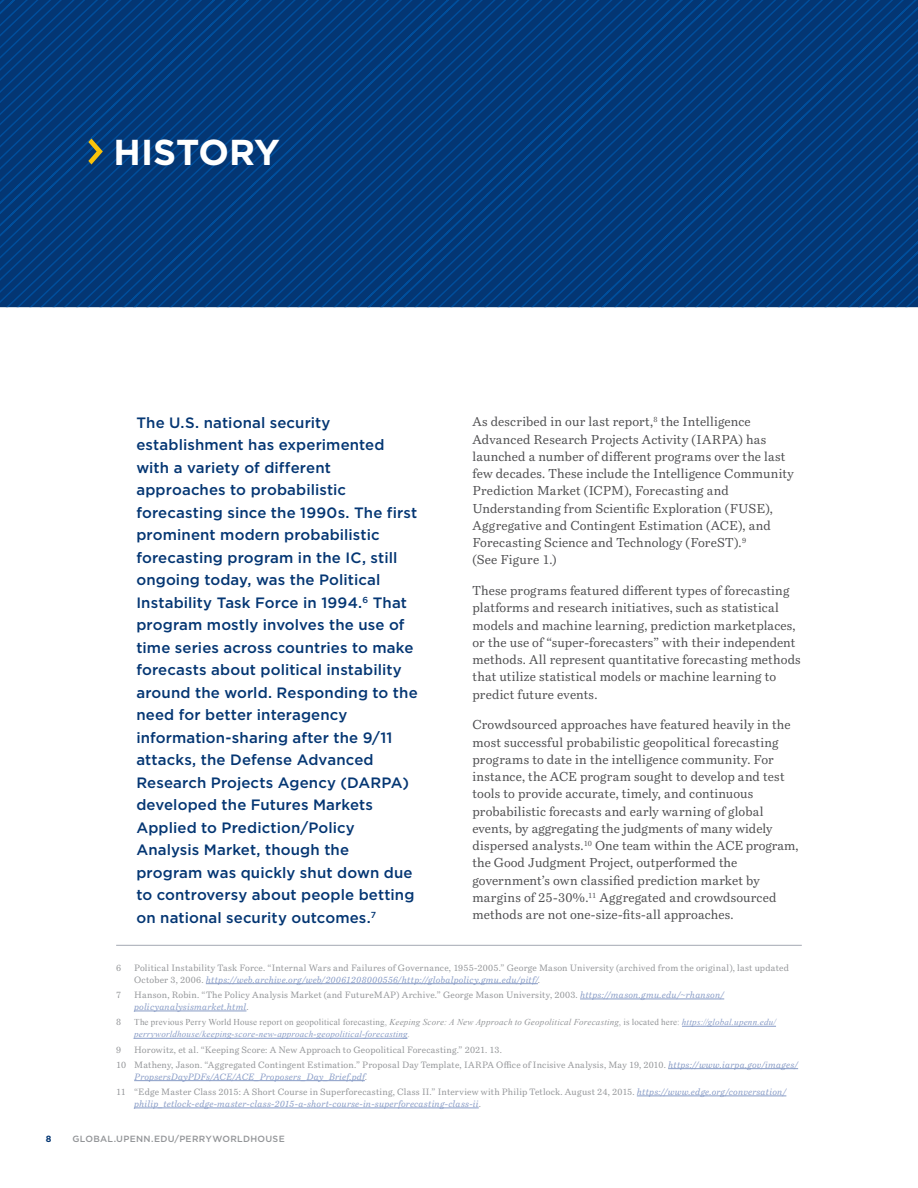
<style>
.page{position:relative;width:918px;height:1188px;background:#fff}
.page>*{position:absolute;margin:0;border:0;box-sizing:border-box;transform-origin:0 0}
.H2_Main_Heading_Styl{font:700 36px "Gotham";letter-spacing:-.005em;color:#fff}
.Intro{font:500 15px/22.5px "Gotham";letter-spacing:.01em;color:#043673}
.Body{font:12.75px/17.2px "Bressay";letter-spacing:.01em;color:#4d4d4f}
.Footnote{font:9px/12px "Bressay";letter-spacing:.025em;color:#939598}
.Footnote-2{font:italic 9px/12px "Bressay";letter-spacing:.03em;color:#879bc6}
.Footnote-3{font:italic 9px/12px "Times New Roman";letter-spacing:.02em;color:#879bc6}
.t1{font:500 9px "Gotham";letter-spacing:.035em;color:#939598}
.t2{font:700 9px "Gotham";color:#043673}
.s1{font-style:italic;color:#879bc6}
.s2{font-style:normal;color:#939598}
.s3{color:#939598}
</style>
<div class="page">
<svg style="left:0;top:0;width:918px;height:307px;background:#033a7a"></svg>
<svg style="left:88px;top:138px;width:15px;height:27px"></svg>
<hr style="left:116px;top:945px;width:686px;height:1px;background:#a3a8b2">
<hr style="left:206px;top:983px;width:332px;height:1px;background:#879bc6">
<hr style="left:580px;top:999px;width:144px;height:1px;background:#879bc6">
<hr style="left:134px;top:1011px;width:112px;height:1px;background:#879bc6">
<hr style="left:682px;top:1026px;width:94px;height:1px;background:#879bc6">
<hr style="left:134px;top:1038px;width:273px;height:1px;background:#879bc6">
<hr style="left:668px;top:1068px;width:130px;height:1px;background:#879bc6">
<hr style="left:134px;top:1080px;width:231px;height:1px;background:#879bc6">
<hr style="left:637px;top:1096px;width:149px;height:1px;background:#879bc6">
<hr style="left:134px;top:1108px;width:345px;height:1px;background:#879bc6">
<h2 class="H2_Main_Heading_Styl" style="left:114px;top:131px;width:168px">HISTORY</h2>
<p class="Intro" style="left:136px;top:411px;width:283px">The U.S. national security establishment has experimented with a variety of different approaches to probabilistic forecasting since the 1990s. The first prominent modern probabilistic forecasting program in the IC, still ongoing today, was the Political Instability Task Force in 1994.<sup>6</sup> That program mostly involves the use of time series across countries to make forecasts about political instability around the world. Responding to the need for better interagency information-sharing after the 9/11 attacks, the Defense Advanced Research Projects Agency (DARPA) developed the Futures Markets Applied to Prediction/Policy Analysis Market, though the program was quickly shut down due to controversy about people betting on national security outcomes.<sup>7</sup></p>
<p class="Body" style="left:472px;top:413px;width:323px">As described in our last report,<sup>8</sup> the Intelligence Advanced Research Projects Activity (IARPA) has launched a number of different programs over the last few decades. These include the Intelligence Community Prediction Market (ICPM), Forecasting and Understanding from Scientific Exploration (FUSE), Aggregative and Contingent Estimation (ACE), and Forecasting Science and Technology (ForeST).<sup>9<br></sup>(See Figure 1.)</p>
<p class="Body" style="left:472px;top:582px;width:330px">These programs featured different types of forecasting platforms and research initiatives, such as statistical models and machine learning, prediction marketplaces, or the use of “super-forecasters” with their independent methods. All represent quantitative forecasting methods that utilize statistical models or machine learning to predict future events.</p>
<p class="Body" style="left:472px;top:716px;width:328px">Crowdsourced approaches have featured heavily in the most successful probabilistic geopolitical forecasting programs to date in the intelligence community. For instance, the ACE program sought to develop and test tools to provide accurate, timely, and continuous probabilistic forecasts and early warning of global events, by aggregating the judgments of many widely dispersed analysts.<sup>10</sup> One team within the ACE program, the Good Judgment Project, outperformed the government’s own classified prediction market by margins of 25-30%.<sup>11</sup> Aggregated and crowdsourced methods are not one-size-fits-all approaches.</p>
<p class="Footnote" style="left:116px;top:962px;width:7px">6</p>
<p class="Footnote" style="left:134px;top:962px;width:656px">Political Instability Task Force. “Internal Wars and Failures of Governance, 1955-2005.” George Mason University (archived from the original), last updated<br>October 3, 2006. <span class="s1">https://web.archive.org/web/20061208000556/http://globalpolicy.gmu.edu/pitf/</span>.</p>
<p class="Footnote" style="left:116px;top:989px;width:7px">7</p>
<p class="Footnote" style="left:134px;top:989px;width:592px">Hanson, Robin. “The Policy Analysis Market (and FutureMAP) Archive.” George Mason University, 2003. <span class="s1">https://mason.gmu.edu/~rhanson/ policyanalysismarket.html</span>.</p>
<p class="Footnote" style="left:116px;top:1016px;width:7px">8</p>
<p class="Footnote-3" style="left:134px;top:1016px;width:643px"><span class="s2">The previous Perry World House report on geopolitical forecasting,</span> <span class="s3">Keeping Score: A New Approach to Geopolitical Forecasting</span><span class="s2">, is located here:</span> https://global.upenn.edu/ perryworldhouse/keeping-score-new-approach-geopolitical-forecasting<span class="s2">.</span></p>
<p class="Footnote" style="left:116px;top:1043px;width:7px">9</p>
<p class="Footnote" style="left:134px;top:1043px;width:369px">Horowitz, et al. “Keeping Score: A New Approach to Geopolitical Forecasting.” 2021. 13.</p>
<p class="Footnote" style="left:134px;top:1059px;width:665px;text-indent:-18px">10 Matheny, Jason. “Aggregated Contingent Estimation.” Proposal Day Template, IARPA Office of Incisive Analysis, May 19, 2010. <span class="s1">https://www.iarpa.gov/images/<br>PropsersDayPDFs/ACE/ACE_Proposers_Day_Brief.pdf</span>.</p>
<p class="Footnote-2" style="left:134px;top:1086px;width:654px;text-indent:-18px"><span class="s2">11 “Edge Master Class 2015: A Short Course in Superforecasting, Class II.” Interview with Philip Tetlock. August 24, 2015.</span> https://www.edge.org/conversation/ philip_tetlock-edge-master-class-2015-a-short-course-in-superforecasting-class-ii<span class="s2">.</span></p>
<p class="t2" style="left:46px;top:1134px;width:7px">8</p>
<p class="t1" style="left:72px;top:1134px;width:214px">GLOBAL.UPENN.EDU/PERRYWORLDHOUSE</p>
</div>
